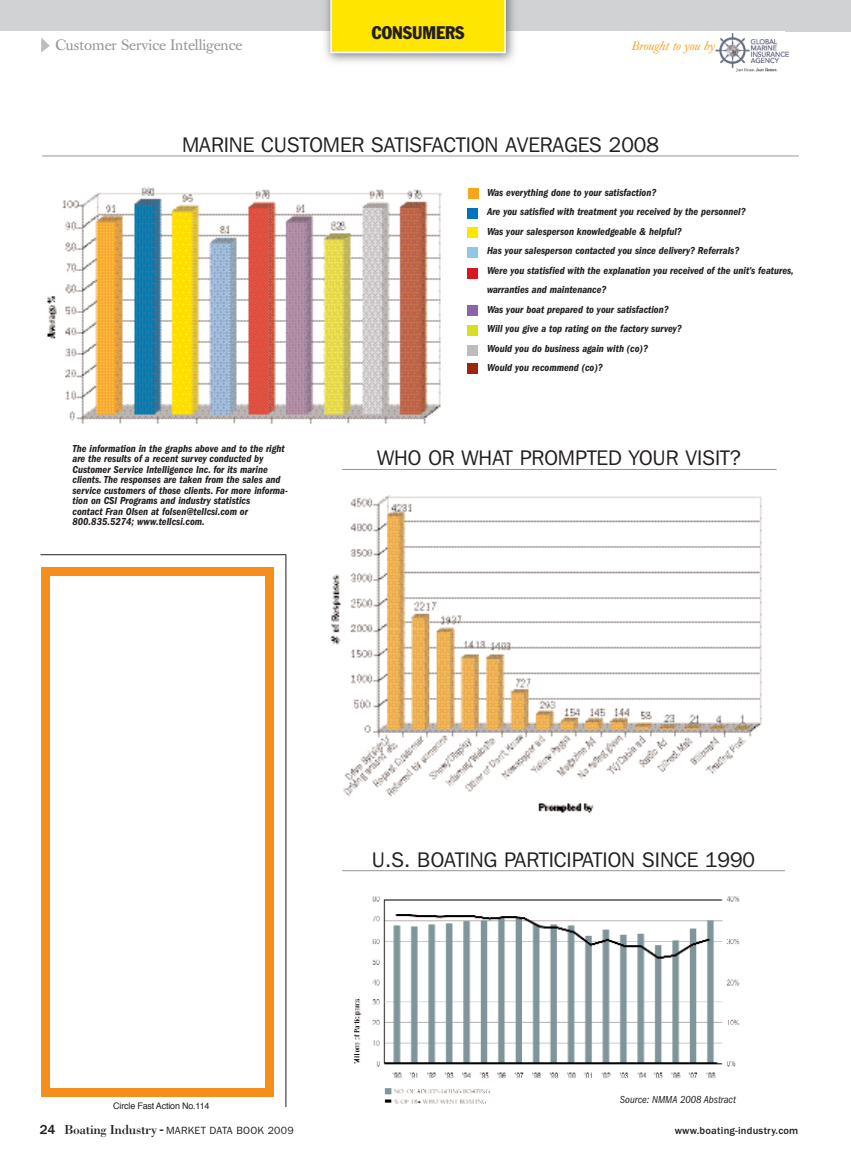
<style>
.page{position:relative;width:851px;height:1161px;background:#fff}
.page>*{position:absolute;margin:0;border:0;box-sizing:border-box;transform-origin:0 0}
.t1{font:21px "Franklin Gothic IT Cby BT";color:#231f20}
.t2{font:condensed 18px "Franklin Gothic";color:#231f20}
.t3{font:15px "Caslon Book BE";color:#939598}
.t4{font:italic 12px "Caslon Book BE";color:#f9a51b}
.t5{font:italic 600 condensed 10.5px/19.5px "Franklin Gothic";color:#231f20}
.t6{font:10.5px "Franklin Gothic";letter-spacing:.025em;color:#231f20}
.t7{font:500 10.5px "Franklin Gothic";letter-spacing:.025em;color:#231f20}
.t8{font:italic condensed 10.5px "Franklin Gothic";color:#231f20}
.t9{font:9px "Helvetica";letter-spacing:-.015em;color:#231f20}
.s1{font-weight:500;font-size:13.5px}
.s2{font-family:"Bodoni";font-size:13.5px}
.s3{font-weight:500;font-size:15px}
</style>
<div class="page">
<div style="left:0;top:0;width:850px;height:31px;background:#d1d2d4"></div>
<img style="left:325px;top:0;width:190px;height:62px">
<div style="left:330px;top:0;width:176px;height:53px;background:#ffe601"></div>
<svg style="left:41px;top:38px;width:9px;height:15px"></svg>
<hr style="left:40px;top:554px;width:246px;height:1px;background:#231f20">
<hr style="left:285px;top:555px;width:1px;height:552px;background:#231f20">
<img style="left:354px;top:896px;width:386px;height:208px">
<img style="left:47px;top:187px;width:394px;height:237px">
<hr style="left:42px;top:156px;width:756px;height:1px;background:#939598">
<img style="left:331px;top:495px;width:431px;height:318px">
<hr style="left:342px;top:469px;width:434px;height:1px;background:#939598">
<div style="left:468px;top:189px;width:10px;height:10px;background:#f9a51b"></div>
<div style="left:467px;top:208px;width:10px;height:11px;background:#0072bc"></div>
<div style="left:467px;top:228px;width:10px;height:10px;background:#ffe601"></div>
<div style="left:468px;top:248px;width:10px;height:10px;background:#93c6e5"></div>
<div style="left:468px;top:268px;width:10px;height:10px;background:#d8171f"></div>
<div style="left:467px;top:305px;width:10px;height:11px;background:#8c62aa"></div>
<div style="left:467px;top:325px;width:10px;height:11px;background:#d6df21"></div>
<div style="left:467px;top:345px;width:10px;height:10px;background:#bcbdc0"></div>
<div style="left:467px;top:363px;width:10px;height:11px;background:#9e240d"></div>
<hr style="left:342px;top:870px;width:442px;height:1px;background:#939598">
<div style="left:265px;top:567px;width:9px;height:527px;background:#f68e1e"></div>
<div style="left:41px;top:568px;width:8px;height:527px;background:#f68e1e"></div>
<div style="left:42px;top:567px;width:231px;height:8px;background:#f68e1e"></div>
<div style="left:41px;top:1088px;width:233px;height:9px;background:#f68e1e"></div>
<div style="left:517px;top:1095px;width:220px;height:19px;background:#fff"></div>
<img style="left:715px;top:34px;width:73px;height:37px">
<p class="t2" style="left:372px;top:27px;width:94px">CONSUMERS</p>
<p class="t3" style="left:55px;top:39px;width:189px">Customer Service Intelligence</p>
<p class="t4" style="left:631px;top:41px;width:84px">Brought to you by</p>
<p class="t1" style="left:182px;top:137px;width:478px">MARINE CUSTOMER SATISFACTION AVERAGES 2008</p>
<p class="t5" style="left:73px;top:443px;width:217px;line-height:10.5px">The information in the graphs above and to the right are the results of a recent survey conducted by Customer Service Intelligence Inc. for its marine clients. The responses are taken from the sales and service customers of those clients. For more informa&shy;tion on CSI Programs and industry statistics<br>contact Fran Olsen at folsen@tellcsi.com or 800.835.5274; www.tellcsi.com.</p>
<p class="t5" style="left:487px;top:183px;width:308px">Was everything done to your satisfaction?<br>Are you satisfied with treatment you received by the personnel?<br>Was your salesperson knowledgeable &amp; helpful?<br>Has your salesperson contacted you since delivery? Referrals?<br>Were you statisfied with the explanation you received of the unit’s features, warranties and maintenance?<br>Was your boat prepared to your satisfaction?<br>Will you give a top rating on the factory survey?<br>Would you do business again with (co)?<br>Would you recommend (co)?</p>
<p class="t1" style="left:377px;top:451px;width:366px">WHO OR WHAT PROMPTED YOUR VISIT?</p>
<p class="t9" style="left:113px;top:1102px;width:98px">Circle Fast Action No.114</p>
<p class="t1" style="left:372px;top:852px;width:384px">U.S. BOATING PARTICIPATION SINCE 1990</p>
<p class="t8" style="left:619px;top:1096px;width:118px">Source: NMMA 2008 Abstract</p>
<p class="t6" style="left:40px;top:1127px;width:255px"><span class="s1">24</span> <span class="s2">Boating Industry</span> <span class="s3">-</span> MARKET DATA BOOK 2009</p>
<p class="t7" style="left:674px;top:1127px;width:125px">www.boating-industry.com</p>
</div>
